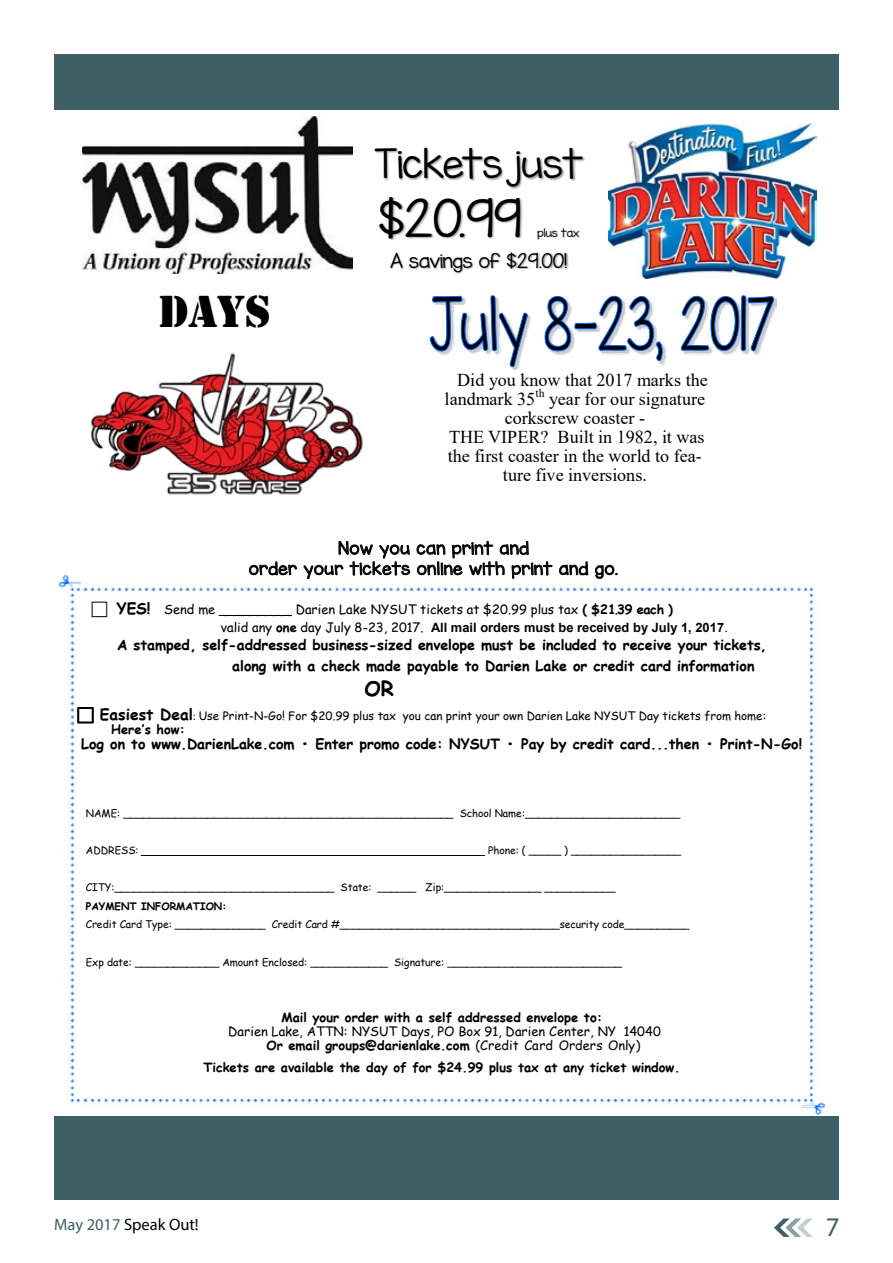
<style>
.page{position:relative;width:893px;height:1263px;background:#fff}
.page>*{position:absolute;margin:0;border:0;box-sizing:border-box;transform-origin:0 0}
.t1{font:46.5px "KG Miss Kindergarten";color:#000}
.t2{font:46.5px "Stencil";color:#000}
.t3{font:36.15px "KG Miss Kindergarten";color:#000}
.t4{font:27px "Myriad Pro";color:#3d5f65}
.t5{font:700 20.55px "Comic Sans MS";color:#000}
.t6{font:18.15px "Times New Roman";color:#000}
.t7{font:18.15px "KG Miss Kindergarten";color:#000}
.t8{font:16.5px "Myriad Pro";color:#000}
.t9{font:15.45px/20.2px "KG Miss Kindergarten";letter-spacing:.06em;color:#000;text-align:center}
.t10{font:700 14.25px/20.7px "Comic Sans MS";color:#000}
.t11{font:12.9px/13.8px "Comic Sans MS";color:#000}
.t12{font:700 12.9px "Comic Sans MS";color:#000}
.t13{font:700 12.9px "Arial";color:#000}
.t14{font:11.55px "Comic Sans MS";color:#000}
.t15{font:10.35px "Comic Sans MS";color:#000}
.t16{font:700 10.35px "Comic Sans MS";color:#000}
.t17{font:10.35px "KG Miss Kindergarten";color:#000}
.s1{font-weight:700;font-size:15.45px}
.s2{font-weight:700}
.s3{font-family:"Comic Sans MS";font-weight:400}
.s4{font-family:"Comic Sans MS"}
.s5{font-weight:400}
.s6{font-family:"Calibri"}
.s7{color:#3d5f65}
</style>
<div class="page">
<svg style="left:774px;top:1218px;width:39px;height:19px"></svg>
<img style="left:59px;top:575px;width:755px;height:22px">
<img style="left:70px;top:599px;width:13px;height:504px">
<img style="left:809px;top:599px;width:5px;height:491px">
<img style="left:82px;top:1091px;width:743px;height:23px">
<hr style="left:142px;top:855px;width:343px;height:1px;background:#000">
<svg style="left:249px;top:561px;width:48px;height:14px"></svg>
<svg style="left:304px;top:541px;width:106px;height:56px"></svg>
<svg style="left:417px;top:540px;width:136px;height:57px"></svg>
<svg style="left:559px;top:561px;width:29px;height:14px"></svg>
<svg style="left:595px;top:565px;width:23px;height:14px"></svg>
<svg style="left:430px;top:295px;width:98px;height:75px"></svg>
<svg style="left:544px;top:295px;width:120px;height:67px"></svg>
<svg style="left:680px;top:295px;width:95px;height:60px"></svg>
<img style="left:608px;top:124px;width:208px;height:154px">
<img style="left:352px;top:127px;width:270px;height:87px">
<img style="left:352px;top:171px;width:219px;height:99px">
<img style="left:530px;top:222px;width:45px;height:19px">
<img style="left:575px;top:231px;width:5px;height:6px">
<img style="left:377px;top:241px;width:183px;height:33px">
<img style="left:560px;top:241px;width:11px;height:29px">
<img style="left:83px;top:116px;width:269px;height:157px">
<img style="left:91px;top:353px;width:272px;height:142px">
<div style="left:54px;top:1116px;width:785px;height:83px;background:#3d5f65"></div>
<div style="left:54px;top:54px;width:785px;height:55px;background:#3d5f65"></div>
<svg style="left:77px;top:707px;width:17px;height:16px"></svg>
<h1 class="t2" style="left:158px;top:285px;width:114px">DAYS</h1>
<h2 class="t3" style="left:374px;top:140px;width:210px">Tickets just</h2>
<h1 class="t1" style="left:378px;top:187px;width:145px">$20.99</h1>
<p class="t17" style="left:537px;top:226px;width:43px">plus tax</p>
<h3 class="t7" style="left:390px;top:248px;width:178px">A savings of $29.00!</h3>
<h3 class="t6" style="left:457px;top:367px;width:252px">Did you know that 2017 marks the</h3>
<h3 class="t6" style="left:445px;top:386px;width:262px">landmark 35<sup>th</sup> year for our signature</h3>
<h3 class="t6" style="left:505px;top:405px;width:142px">corkscrew coaster -</h3>
<h3 class="t6" style="left:449px;top:424px;width:257px">THE VIPER? Built in 1982, it was</h3>
<h3 class="t6" style="left:448px;top:443px;width:256px">the first coaster in the world to fea-</h3>
<h3 class="t6" style="left:503px;top:462px;width:146px">ture five inversions.</h3>
<h3 class="t9" style="left:249px;top:538px;width:370px">Now you can print and<br>order your tickets online with print and go.</h3>
<p class="t11" style="left:117px;top:602px;width:558px"><span class="s1">YES!</span> Send me _________ Darien Lake NYSUT tickets at $20.99 plus tax <span class="s2">( $21.39 each )</span></p>
<p class="t13" style="left:221px;top:618px;width:508px"><span class="s3">valid any</span> <span class="s4">one</span> <span class="s3">day July 8-23, 2017.</span> All mail orders must be received by July 1, 2017<span class="s5">.</span></p>
<h3 class="t10" style="left:232px;top:634px;width:536px;text-indent:-115px">A stamped, self-addressed business-sized envelope must be included to receive your tickets, along with a check made payable to Darien Lake or credit card information</h3>
<h3 class="t5" style="left:365px;top:673px;width:31px">OR</h3>
<p class="t14" style="left:100px;top:707px;width:668px"><span class="s1">Easiest Deal</span><span class="s6">:</span> Use Print-N-Go! For $20.99 plus tax you can print your own Darien Lake NYSUT Day tickets from home:</p>
<p class="t12" style="left:111px;top:720px;width:75px">Here’s how:</p>
<h3 class="t10" style="left:81px;top:733px;width:722px">Log on to www.DarienLake.com • Enter promo code: NYSUT • Pay by credit card...then • Print-N-Go!</h3>
<p class="t15" style="left:86px;top:805px;width:596px">NAME: ___________________________________________________ School Name:________________________</p>
<p class="t15" style="left:86px;top:842px;width:54px">ADDRESS:</p>
<p class="t15" style="left:488px;top:842px;width:194px">Phone: ( _____ ) _________________</p>
<p class="t15" style="left:86px;top:880px;width:531px">CITY:__________________________________ State: ______ Zip:_______________ ___________</p>
<p class="t16" style="left:86px;top:898px;width:142px">PAYMENT INFORMATION:</p>
<p class="t15" style="left:86px;top:917px;width:605px">Credit Card Type: ______________ Credit Card #__________________________________security code__________</p>
<p class="t15" style="left:86px;top:954px;width:538px">Exp date: _____________ Amount Enclosed: ____________ Signature: ___________________________</p>
<p class="t12" style="left:281px;top:1008px;width:323px">Mail your order with a self addressed envelope to:</p>
<p class="t11" style="left:266px;top:1024px;width:396px;text-indent:-38px">Darien Lake, ATTN: NYSUT Days, PO Box 91, Darien Center, NY 14040<br><span class="s2">Or email groups@darienlake.com</span> (Credit Card Orders Only)</p>
<p class="t12" style="left:203px;top:1058px;width:478px">Tickets are available the day of for $24.99 plus tax at any ticket window.</p>
<h3 class="t8" style="left:54px;top:1214px;width:146px"><span class="s7">May 2017</span> Speak Out!</h3>
<h3 class="t4" style="left:826px;top:1210px;width:15px">7</h3>
</div>
